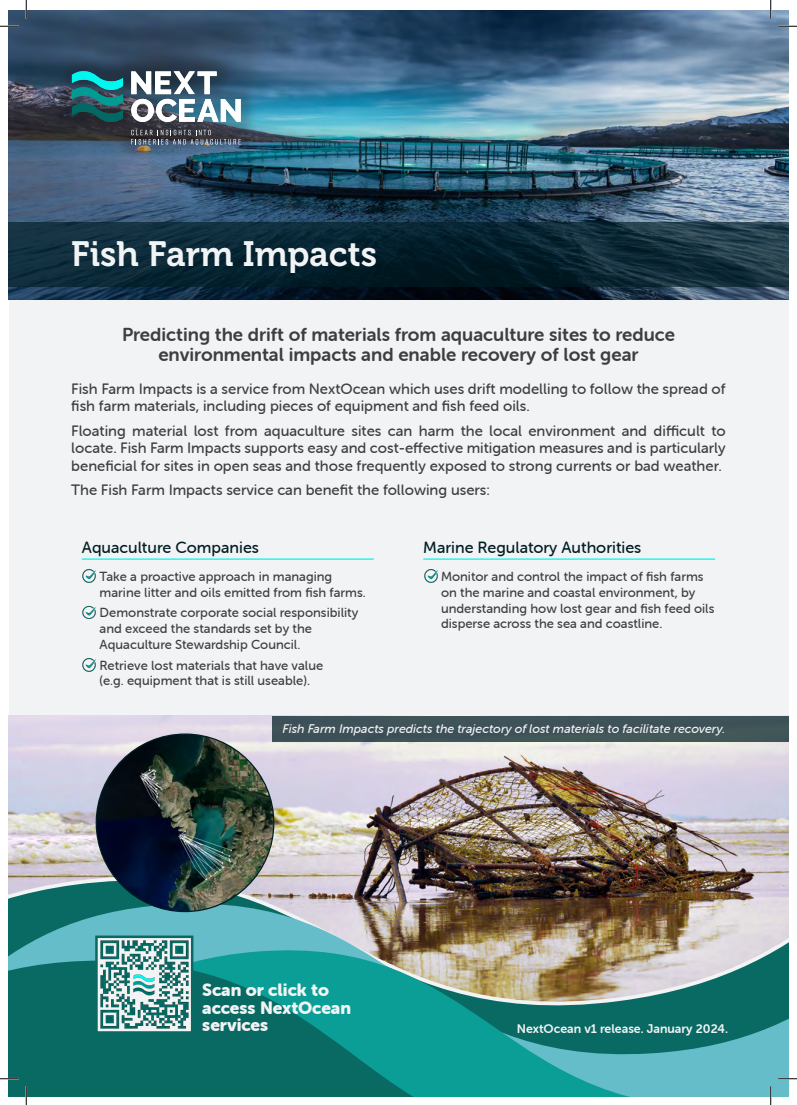
<style>
.page{position:relative;width:797px;height:1105px;background:#fff}
.page>*{position:absolute;margin:0;border:0;box-sizing:border-box;transform-origin:0 0}
.t1{font:35px "Museo 700";color:#f2f3f4}
.t2{font:18.75px/20px "Museo Sans Rounded 700";color:#3e3e3f;text-align:center}
.t3{font:17.5px/17.5px "Museo Sans Rounded 900";color:#f2f3f4}
.t4{font:16.25px "Museo Sans Rounded 500";color:#001d23}
.t5{font:15px/17.5px "Museo Sans Rounded 500";color:#3e3e3f}
.t6{font:13.12px/15.8px "Museo Sans Rounded 500";color:#3e3e3f}
.t7{font:italic 12.5px "Museo Sans Rounded 500";color:#f2f3f4}
.t8{font:12.5px "Museo Sans Rounded 700";color:#f2f3f4}
</style>
<div class="page">
<div style="left:9px;top:14px;width:779px;height:1082px;background:#f2f3f4"></div>
<img style="left:9px;top:715px;width:779px;height:151px">
<img style="left:9px;top:866px;width:779px;height:32px">
<img style="left:9px;top:898px;width:779px;height:63px">
<img style="left:61px;top:943px;width:727px;height:18px">
<svg style="left:9px;top:961px;width:779px;height:135px;fill:#096a64"></svg>
<img style="left:96px;top:734px;width:178px;height:177px;border-radius:89px">
<img style="left:9px;top:10px;width:779px;height:289px">
<div style="left:55px;top:54px;width:203px;height:108px;background:#231f20;opacity:.22"></div>
<svg style="left:131px;top:130px;width:110px;height:15px"></svg>
<svg style="left:131px;top:71px;width:110px;height:51px"></svg>
<svg style="left:72px;top:71px;width:51px;height:51px"></svg>
<svg style="left:9px;top:222px;width:779px;height:65px"></svg>
<hr style="left:82px;top:558px;width:291px;height:2px;background:#00f7f0">
<img style="left:82px;top:569px;width:14px;height:14px">
<img style="left:82px;top:606px;width:14px;height:13px">
<img style="left:82px;top:658px;width:14px;height:14px">
<hr style="left:423px;top:558px;width:292px;height:2px;background:#00f7f0">
<img style="left:424px;top:569px;width:14px;height:14px">
<img style="left:98px;top:938px;width:92px;height:93px">
<div style="left:95px;top:935px;width:98px;height:99px;border:2px solid #096a64"></div>
<div style="left:272px;top:716px;width:516px;height:26px;background:#3f5258"></div>
<svg style="left:0;top:25px;width:19px;height:2px"></svg>
<svg style="left:778px;top:25px;width:19px;height:2px"></svg>
<svg style="left:0;top:1078px;width:19px;height:1px"></svg>
<svg style="left:778px;top:1078px;width:19px;height:1px"></svg>
<svg style="left:25px;top:0;width:2px;height:19px"></svg>
<svg style="left:25px;top:1086px;width:2px;height:19px"></svg>
<svg style="left:770px;top:0;width:1px;height:19px"></svg>
<svg style="left:770px;top:1086px;width:1px;height:19px"></svg>
<h1 class="t1" style="left:71px;top:234px;width:307px">Fish Farm Impacts</h1>
<p class="t2" style="left:122px;top:324px;width:554px">Predicting the drift of materials from aquaculture sites to reduce environmental impacts and enable recovery of lost gear</p>
<p class="t5" style="left:71px;top:380px;width:656px">Fish Farm Impacts is a service from NextOcean which uses drift modelling to follow the spread of fish farm materials, including pieces of equipment and fish feed oils.</p>
<p class="t5" style="left:71px;top:422px;width:656px;text-align:justify">Floating material lost from aquaculture sites can harm the local environment and difficult to locate. Fish Farm Impacts supports easy and cost-effective mitigation measures and is particularly beneficial for sites in open seas and those frequently exposed to strong currents or bad weather.</p>
<p class="t5" style="left:71px;top:481px;width:420px">The Fish Farm Impacts service can benefit the following users:</p>
<p class="t4" style="left:82px;top:539px;width:179px">Aquaculture Companies</p>
<p class="t6" style="left:100px;top:569px;width:268px">Take a proactive approach in managing marine litter and oils emitted from fish farms.</p>
<p class="t6" style="left:100px;top:605px;width:260px">Demonstrate corporate social responsibility and exceed the standards set by the<br>Aquaculture Stewardship Council.</p>
<p class="t6" style="left:100px;top:657px;width:225px">Retrieve lost materials that have value (e.g. equipment that is still useable).</p>
<p class="t4" style="left:423px;top:539px;width:220px">Marine Regulatory Authorities</p>
<p class="t6" style="left:441px;top:569px;width:275px">Monitor and control the impact of fish farms on the marine and coastal environment, by understanding how lost gear and fish feed oils disperse across the sea and coastline.</p>
<p class="t7" style="left:282px;top:722px;width:444px">Fish Farm Impacts predicts the trajectory of lost materials to facilitate recovery.</p>
<p class="t3" style="left:202px;top:981px;width:150px">Scan or click to access NextOcean services</p>
<p class="t8" style="left:517px;top:1022px;width:213px">NextOcean v1 release. January 2024.</p>
</div>
